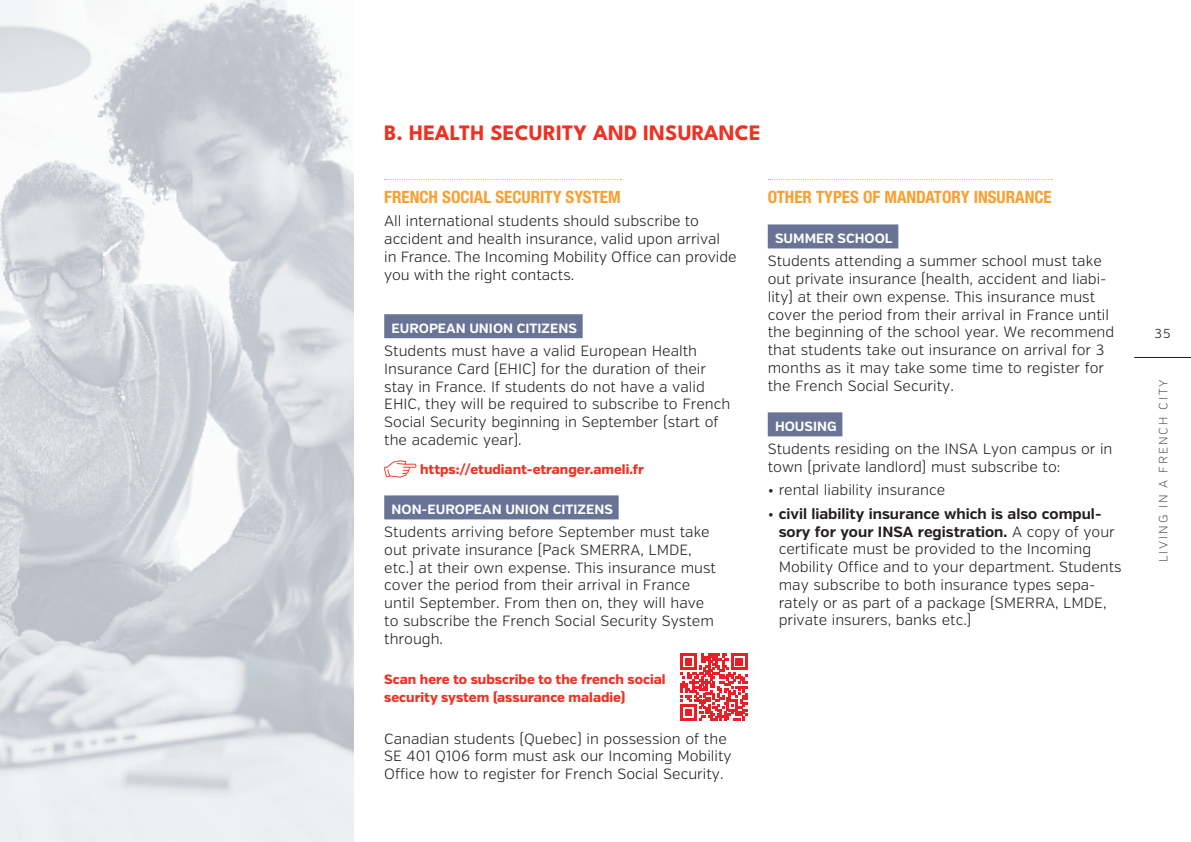
<style>
.page{position:relative;width:1191px;height:842px;background:#fff}
.page>*{position:absolute;margin:0;border:0;box-sizing:border-box;transform-origin:0 0}
.t1{font:700 22px "League Spartan";letter-spacing:.005em;color:#ef3122}
.t2{font:700 condensed 17px "Helvetica Neue LT Std";color:#f99f2f}
.texte{font:300 14.8px/17.8px "Verb";color:#231f20}
.t3{font:800 13.4px/18px "Verb";color:#ef3122}
.t4{font:700 13.4px "Verb";color:#fff}
.t5{font:300 13px "Verb";color:#231f20}
.t6{font:200 12px "Verb";letter-spacing:.15em;color:#231f20}
.s1{font-weight:700}
</style>
<div class="page">
<hr style="left:1134px;top:357px;width:57px;height:1px;background:#231f20">
<svg style="left:385px;top:179px;width:236px;height:1px"></svg>
<div style="left:384px;top:314px;width:198px;height:24px;background:#687395"></div>
<div style="left:384px;top:495px;width:234px;height:24px;background:#687395"></div>
<svg style="left:384px;top:460px;width:32px;height:18px"></svg>
<svg style="left:768px;top:179px;width:284px;height:1px"></svg>
<div style="left:767px;top:224px;width:131px;height:24px;background:#687395"></div>
<div style="left:767px;top:412px;width:75px;height:24px;background:#687395"></div>
<img style="left:0;top:0;width:353px;height:842px">
<svg style="left:680px;top:654px;width:67px;height:66px"></svg>
<p class="t1" style="left:384px;top:117px;width:378px">B. HEALTH SECURITY AND INSURANCE</p>
<p class="t2" style="left:384px;top:186px;width:238px">FRENCH SOCIAL SECURITY SYSTEM</p>
<p class="texte" style="left:384px;top:212px;width:354px">All international students should subscribe to accident and health insurance, valid upon arrival<br>in France. The Incoming Mobility Office can provide you with the right contacts.</p>
<p class="t4" style="left:391px;top:320px;width:187px">EUROPEAN UNION CITIZENS</p>
<p class="texte" style="left:384px;top:342px;width:347px">Students must have a valid European Health Insurance Card (EHIC) for the duration of their stay in France. If students do not have a valid EHIC, they will be required to subscribe to French Social Security beginning in September (start of the academic year).</p>
<p class="t3" style="left:420px;top:460px;width:225px">https://etudiant-etranger.ameli.fr</p>
<p class="t4" style="left:391px;top:501px;width:223px">NON-EUROPEAN UNION CITIZENS</p>
<p class="texte" style="left:384px;top:523px;width:333px">Students arriving before September must take out private insurance (Pack SMERRA, LMDE, etc.) at their own expense. This insurance must cover the period from their arrival in France until September. From then on, they will have to subscribe the French Social Security System through.</p>
<p class="t3" style="left:384px;top:671px;width:283px">Scan here to subscribe to the french social security system (assurance maladie)</p>
<p class="texte" style="left:384px;top:730px;width:349px">Canadian students (Quebec) in possession of the<br>SE 401 Q106 form must ask our Incoming Mobility<br>Office how to register for French Social Security.</p>
<p class="t2" style="left:767px;top:186px;width:285px">OTHER TYPES OF MANDATORY INSURANCE</p>
<p class="t4" style="left:775px;top:230px;width:119px">SUMMER SCHOOL</p>
<p class="texte" style="left:767px;top:252px;width:348px">Students attending a summer school must take out private insurance (health, accident and liabi&shy;lity) at their own expense. This insurance must cover the period from their arrival in France until the beginning of the school year. We recommend that students take out insurance on arrival for 3 months as it may take some time to register for the French Social Security.</p>
<p class="t4" style="left:775px;top:418px;width:63px">HOUSING</p>
<p class="texte" style="left:767px;top:440px;width:346px">Students residing on the INSA Lyon campus or in town (private landlord) must subscribe to:</p>
<p class="texte" style="left:767px;top:481px;width:179px">• rental liability insurance</p>
<p class="texte" style="left:778px;top:505px;width:344px;text-indent:-11px">• <span class="s1">civil liability insurance which is also compul&shy;sory for your INSA registration.</span> A copy of your certificate must be provided to the Incoming Mobility Office and to your department. Students may subscribe to both insurance types sepa&shy;rately or as part of a package (SMERRA, LMDE, private insurers, banks etc.)</p>
<p class="t5" style="left:1154px;top:325px;width:18px">35</p>
<p class="t6" style="left:1156px;top:562px;width:184px;rotate:-90deg">LIVING IN A FRENCH CITY</p>
</div>
